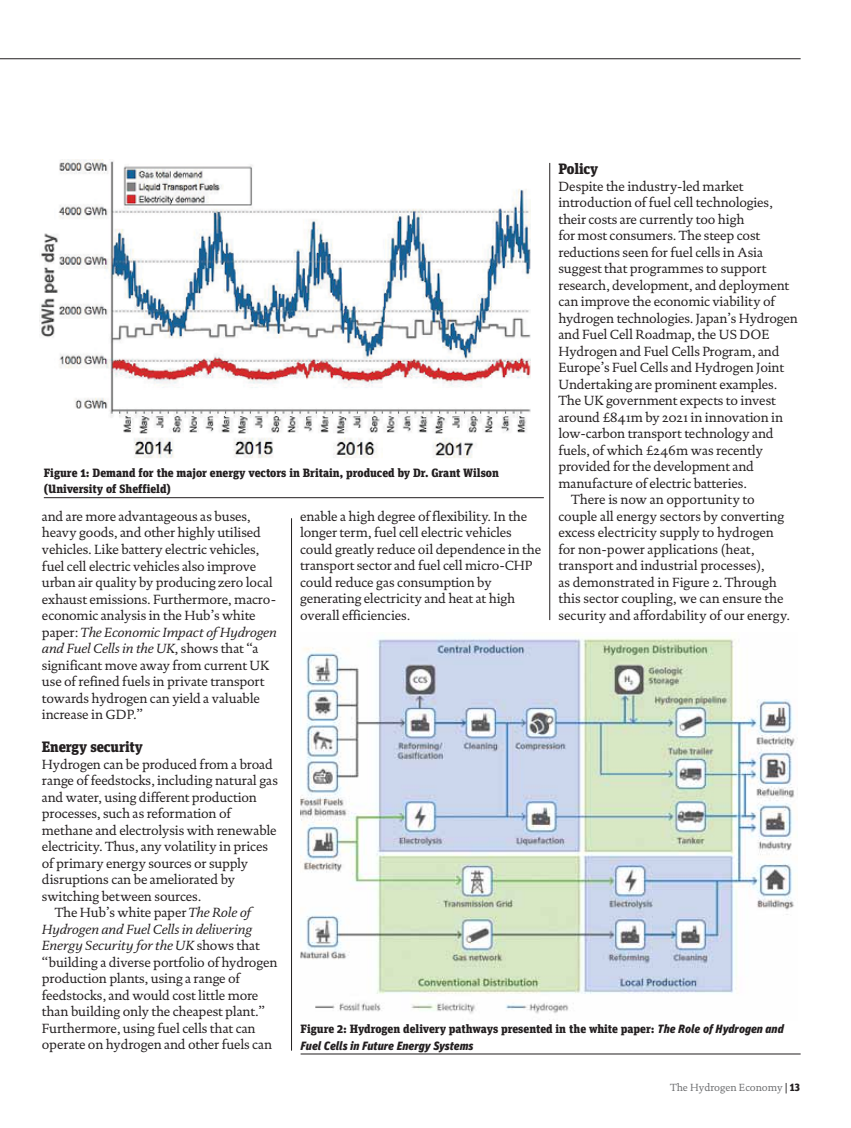
<style>
.page{position:relative;width:851px;height:1128px;background:#fff}
.page>*{position:absolute;margin:0;border:0;box-sizing:border-box;transform-origin:0 0}
.t1{font:900 15px "Unit Slab Pro";letter-spacing:-.01em;color:#231f20}
.t2{font:13.5px/16.5px "DTL Documenta ST";letter-spacing:-.01em;color:#231f20}
.t3{font:italic 13.5px "DTL Documenta ST";letter-spacing:-.01em;color:#231f20}
.t4{font:900 12px/16.5px "Unit Slab Pro";color:#231f20}
.t5{font:italic 900 12px "Unit OT";letter-spacing:-.005em;color:#231f20}
.t6{font:10.5px "DTL Documenta ST";color:#6d6e70}
.s1{font-style:italic}
.s2{font-style:normal}
.s3{font-family:"Unit OT";font-style:italic}
.s4{color:#231f20}
.s5{font-family:"Unit Slab Pro";font-weight:900;color:#231f20}
</style>
<div class="page">
<hr style="left:0;top:58px;width:800px;height:1px;background:#231f20">
<hr style="left:291px;top:518px;width:1px;height:532px;background:#231f20">
<hr style="left:549px;top:163px;width:1px;height:457px;background:#231f20">
<img style="left:40px;top:159px;width:490px;height:299px">
<hr style="left:44px;top:497px;width:499px;height:1px;background:#231f20">
<img style="left:300px;top:638px;width:495px;height:376px">
<hr style="left:300px;top:1053px;width:500px;height:1px;background:#231f20">
<p class="t1" style="left:558px;top:163px;width:41px">Policy</p>
<p class="t2" style="left:558px;top:179px;width:186px">Despite the industry-led market</p>
<p class="t2" style="left:558px;top:195px;width:216px">introduction of fuel cell technologies,</p>
<p class="t2" style="left:558px;top:212px;width:187px">their costs are currently too high</p>
<p class="t2" style="left:558px;top:228px;width:203px">for most consumers. The steep cost</p>
<p class="t2" style="left:558px;top:245px;width:206px">reductions seen for fuel cells in Asia</p>
<p class="t2" style="left:558px;top:261px;width:209px">suggest that programmes to support</p>
<p class="t2" style="left:558px;top:278px;width:232px">research, development, and deployment</p>
<p class="t2" style="left:558px;top:294px;width:218px">can improve the economic viability of</p>
<p class="t2" style="left:558px;top:311px;width:241px">hydrogen technologies. Japan’s Hydrogen</p>
<p class="t2" style="left:558px;top:327px;width:213px">and Fuel Cell Roadmap, the US DOE</p>
<p class="t2" style="left:558px;top:344px;width:222px">Hydrogen and Fuel Cells Program, and</p>
<p class="t2" style="left:558px;top:360px;width:227px">Europe’s Fuel Cells and Hydrogen Joint</p>
<p class="t2" style="left:558px;top:377px;width:220px">Undertaking are prominent examples.</p>
<p class="t2" style="left:558px;top:393px;width:219px">The UK government expects to invest</p>
<p class="t2" style="left:558px;top:410px;width:226px">around £841m by 2021 in innovation in</p>
<p class="t2" style="left:558px;top:426px;width:216px">low-carbon transport technology and</p>
<p class="t2" style="left:558px;top:443px;width:206px">fuels, of which £246m was recently</p>
<p class="t2" style="left:558px;top:459px;width:197px">provided for the development and</p>
<p class="t2" style="left:558px;top:476px;width:190px">manufacture of electric batteries.</p>
<p class="t2" style="left:571px;top:492px;width:185px">There is now an opportunity to</p>
<p class="t2" style="left:558px;top:509px;width:227px">couple all energy sectors by converting</p>
<p class="t2" style="left:558px;top:525px;width:217px">excess electricity supply to hydrogen</p>
<p class="t2" style="left:558px;top:542px;width:197px">for non-power applications (heat,</p>
<p class="t2" style="left:558px;top:558px;width:207px">transport and industrial processes),</p>
<p class="t2" style="left:558px;top:575px;width:220px">as demonstrated in Figure 2. Through</p>
<p class="t2" style="left:558px;top:591px;width:226px">this sector coupling, we can ensure the</p>
<p class="t2" style="left:558px;top:608px;width:233px">security and affordability of our energy.</p>
<p class="t4" style="left:44px;top:465px;width:456px">Figure 1: Demand for the major energy vectors in Britain, produced by Dr. Grant Wilson (University of Sheffield)</p>
<p class="t2" style="left:300px;top:509px;width:242px">enable a high degree of flexibility. In the longer term, fuel cell electric vehicles could greatly reduce oil dependence in the transport sector and fuel cell micro-CHP could reduce gas consumption by generating electricity and heat at high overall efficiencies.</p>
<p class="t2" style="left:42px;top:509px;width:236px">and are more advantageous as buses, heavy goods, and other highly utilised vehicles. Like battery electric vehicles, fuel cell electric vehicles also improve urban air quality by producing zero local exhaust emissions. Furthermore, macro&shy;economic analysis in the Hub’s white paper: <span class="s1">The Economic Impact of Hydrogen and Fuel Cells in the UK</span>, shows that “a significant move away from current UK use of refined fuels in private transport towards hydrogen can yield a valuable increase in GDP.”</p>
<p class="t1" style="left:42px;top:741px;width:102px">Energy security</p>
<p class="t2" style="left:42px;top:756px;width:232px">Hydrogen can be produced from a broad</p>
<p class="t2" style="left:42px;top:773px;width:237px">range of feedstocks, including natural gas</p>
<p class="t2" style="left:42px;top:789px;width:216px">and water, using different production</p>
<p class="t2" style="left:42px;top:806px;width:190px">processes, such as reformation of</p>
<p class="t2" style="left:42px;top:822px;width:236px">methane and electrolysis with renewable</p>
<p class="t2" style="left:42px;top:839px;width:227px">electricity. Thus, any volatility in prices</p>
<p class="t2" style="left:42px;top:855px;width:208px">of primary energy sources or supply</p>
<p class="t2" style="left:42px;top:872px;width:195px">disruptions can be ameliorated by</p>
<p class="t2" style="left:42px;top:888px;width:161px">switching between sources.</p>
<p class="t2" style="left:55px;top:905px;width:198px">The Hub’s white paper <span class="s1">The Role of</span></p>
<p class="t3" style="left:42px;top:923px;width:211px">Hydrogen and Fuel Cells in delivering</p>
<p class="t3" style="left:42px;top:939px;width:219px">Energy Security for the UK <span class="s2">shows that</span></p>
<p class="t2" style="left:42px;top:954px;width:237px">“building a diverse portfolio of hydrogen</p>
<p class="t2" style="left:42px;top:971px;width:199px">production plants, using a range of</p>
<p class="t2" style="left:42px;top:987px;width:218px">feedstocks, and would cost little more</p>
<p class="t2" style="left:42px;top:1004px;width:224px">than building only the cheapest plant.”</p>
<p class="t2" style="left:42px;top:1020px;width:215px">Furthermore, using fuel cells that can</p>
<p class="t2" style="left:42px;top:1037px;width:232px">operate on hydrogen and other fuels can</p>
<p class="t4" style="left:300px;top:1021px;width:484px">Figure 2: Hydrogen delivery pathways presented in the white paper: <span class="s3">The Role of Hydrogen and</span></p>
<p class="t5" style="left:300px;top:1040px;width:174px">Fuel Cells in Future Energy Systems</p>
<p class="t6" style="left:669px;top:1082px;width:131px">The Hydrogen Economy <span class="s4">|</span> <span class="s5">13</span></p>
</div>
